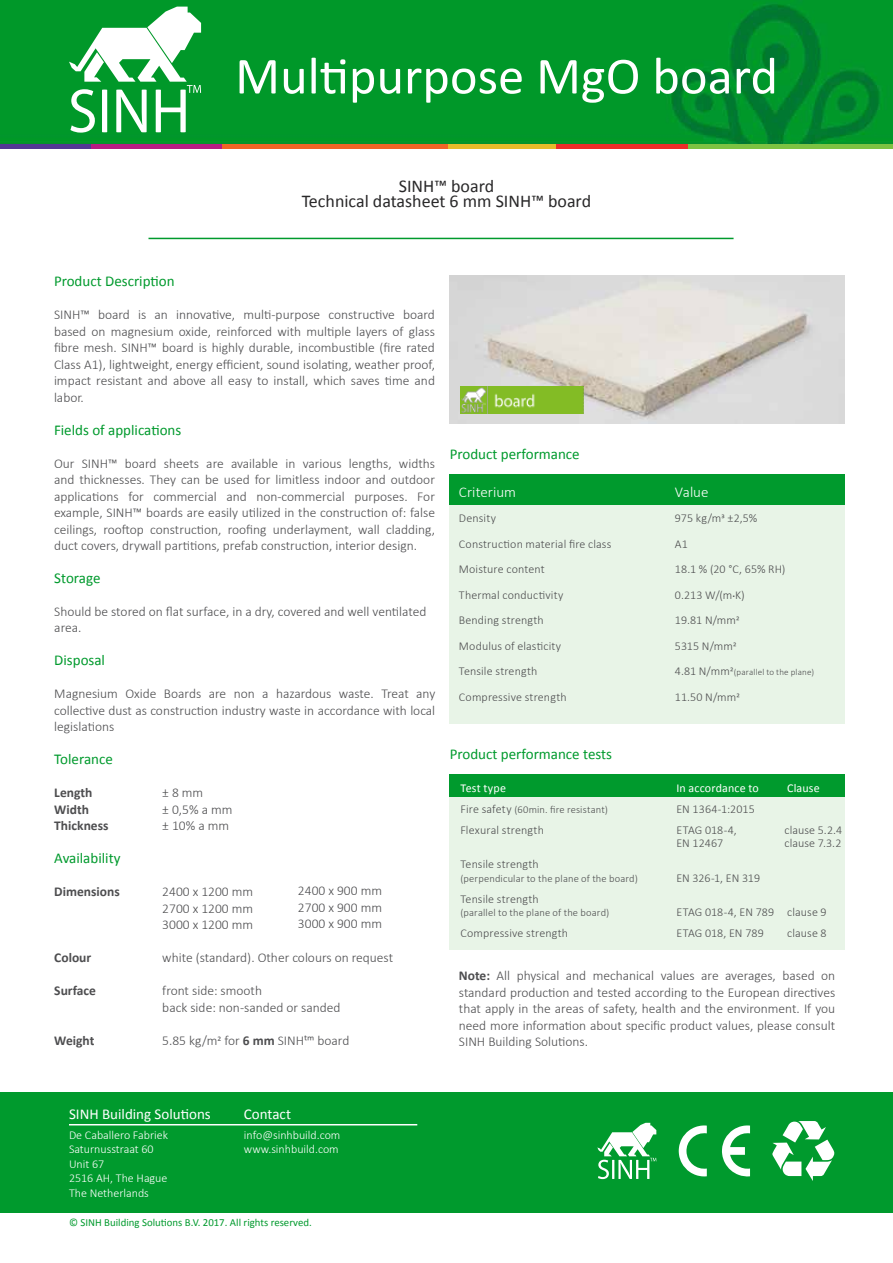
<style>
.page{position:relative;width:893px;height:1263px;background:#fff}
.page>*{position:absolute;margin:0;border:0;box-sizing:border-box;transform-origin:0 0}
.t1{font:52.5px "Calibri";color:#fff}
.t2{font:18px/15px "Calibri";color:#292829;text-align:center}
.t3{font:15px "Calibri";color:#009a2d}
.t4{font:15px "Calibri";color:#fff}
.t5{font:300 15px "Calibri";color:#fff}
.t6{font:300 13.5px/16.5px "Calibri";color:#4d4d4f;text-align:justify}
.t7{font:700 13.5px "Calibri";color:#4d4d4f}
.t8{font:13.5px "Calibri";color:#4d4d4f}
.t9{font:300 12px "Calibri";letter-spacing:.01em;color:#4d4d4f}
.t10{font:300 12px/14.4px "Calibri";color:#fff}
.t11{font:12px "Calibri";letter-spacing:.015em;color:#fff}
.t12{font:10.8px "Calibri";color:#009a2d}
.t13{font:300 10.5px "Calibri";letter-spacing:.015em;color:#4d4d4f}
.t14{font:300 9px "Calibri";letter-spacing:.02em;color:#4d4d4f}
.s1{font-weight:700}
.s2{font-size:12px}
</style>
<div class="page">
<img style="left:0;top:0;width:893px;height:144px">
<hr style="left:148px;top:238px;width:586px;height:1px;background:#009a2d">
<svg style="left:69px;top:7px;width:132px;height:126px"></svg>
<div style="left:0;top:144px;width:107px;height:5px;background:#543795"></div>
<div style="left:686px;top:144px;width:207px;height:5px;background:#7dc242"></div>
<div style="left:91px;top:144px;width:132px;height:5px;background:#b81b83"></div>
<div style="left:407px;top:144px;width:150px;height:5px;background:#e8bb2a"></div>
<div style="left:223px;top:144px;width:225px;height:5px;background:#f26526"></div>
<div style="left:556px;top:144px;width:132px;height:5px;background:#ee2d29"></div>
<div style="left:450px;top:493px;width:395px;height:230px;background:#e8f4e7"></div>
<div style="left:450px;top:474px;width:395px;height:30px;background:#009a2d"></div>
<div style="left:450px;top:786px;width:395px;height:163px;background:#e8f4e7"></div>
<div style="left:450px;top:774px;width:395px;height:23px;background:#009a2d"></div>
<div style="left:0;top:1092px;width:893px;height:121px;background:#009a2d"></div>
<hr style="left:69px;top:1124px;width:348px;height:1px;background:#fff">
<svg style="left:597px;top:1123px;width:59px;height:56px"></svg>
<img style="left:450px;top:275px;width:395px;height:148px">
<img style="left:460px;top:387px;width:123px;height:26px">
<svg style="left:722px;top:1125px;width:28px;height:51px"></svg>
<svg style="left:679px;top:1125px;width:28px;height:51px"></svg>
<svg style="left:772px;top:1121px;width:62px;height:60px"></svg>
<h1 class="t1" style="left:235px;top:43px;width:544px">Multipurpose MgO board</h1>
<h2 class="t2" style="left:302px;top:179px;width:291px">SINH™ board<br>Technical datasheet 6 mm SINH™ board</h2>
<p class="t3" style="left:54px;top:272px;width:122px">Product Description</p>
<p class="t6" style="left:54px;top:306px;width:382px">SINH™ board is an innovative, multi-purpose constructive board based on magnesium oxide, reinforced with multiple layers of glass fibre mesh. SINH™ board is highly durable, incombustible (fire rated Class A1), lightweight, energy efficient, sound isolating, weather proof, impact resistant and above all easy to install, which saves time and labor.</p>
<p class="t3" style="left:54px;top:420px;width:129px">Fields of applications</p>
<p class="t6" style="left:54px;top:455px;width:383px">Our SINH™ board sheets are available in various lengths, widths and thicknesses. They can be used for limitless indoor and outdoor applications for commercial and non-commercial purposes. For example, SINH™ boards are easily utilized in the construction of: false ceilings, rooftop construction, roofing underlayment, wall cladding, duct covers, drywall partitions, prefab construction, interior design.</p>
<p class="t3" style="left:54px;top:568px;width:48px">Storage</p>
<p class="t6" style="left:54px;top:603px;width:374px">Should be stored on flat surface, in a dry, covered and well ventilated area.</p>
<p class="t3" style="left:54px;top:651px;width:52px">Disposal</p>
<p class="t6" style="left:54px;top:685px;width:382px">Magnesium Oxide Boards are non a hazardous waste. Treat any collective dust as construction industry waste in accordance with local legislations</p>
<p class="t3" style="left:54px;top:750px;width:60px">Tolerance</p>
<p class="t7" style="left:54px;top:784px;width:39px">Length</p>
<p class="t6" style="left:162px;top:784px;width:43px">± 8 mm</p>
<p class="t7" style="left:54px;top:801px;width:36px">Width</p>
<p class="t6" style="left:162px;top:801px;width:72px">± 0,5% a mm</p>
<p class="t7" style="left:54px;top:817px;width:56px">Thickness</p>
<p class="t6" style="left:162px;top:817px;width:68px">± 10% a mm</p>
<p class="t3" style="left:54px;top:849px;width:68px">Availability</p>
<p class="t7" style="left:54px;top:883px;width:67px">Dimensions</p>
<p class="t6" style="left:162px;top:883px;width:92px">2400 x 1200 mm 2700 x 1200 mm 3000 x 1200 mm</p>
<p class="t7" style="left:54px;top:949px;width:39px">Colour</p>
<p class="t6" style="left:162px;top:949px;width:232px">white (standard). Other colours on request</p>
<p class="t7" style="left:54px;top:982px;width:43px">Surface</p>
<p class="t6" style="left:162px;top:982px;width:180px">front side: smooth<br>back side: non-sanded or sanded</p>
<p class="t7" style="left:54px;top:1032px;width:42px">Weight</p>
<p class="t6" style="left:162px;top:1032px;width:189px">5.85 kg/m2 for <span class="s1">6 mm</span> SINHtm board</p>
<p class="t6" style="left:298px;top:882px;width:86px">2400 x 900 mm 2700 x 900 mm 3000 x 900 mm</p>
<p class="t3" style="left:450px;top:445px;width:132px">Product performance</p>
<p class="t5" style="left:459px;top:483px;width:59px">Criterium</p>
<p class="t5" style="left:675px;top:483px;width:35px">Value</p>
<p class="t9" style="left:459px;top:511px;width:39px">Density</p>
<p class="t9" style="left:675px;top:511px;width:84px">975 kg/m3 ±2,5%</p>
<p class="t9" style="left:459px;top:536px;width:154px">Construction material fire class</p>
<p class="t9" style="left:675px;top:536px;width:15px">A1</p>
<p class="t9" style="left:459px;top:562px;width:87px">Moisture content</p>
<p class="t9" style="left:675px;top:562px;width:112px">18.1 % (20 °C, 65% RH)</p>
<p class="t9" style="left:459px;top:587px;width:106px">Thermal conductivity</p>
<p class="t9" style="left:675px;top:587px;width:71px">0.213 W/(m K)</p>
<p class="t9" style="left:459px;top:613px;width:86px">Bending strength</p>
<p class="t9" style="left:675px;top:613px;width:66px">19.81 N/mm2</p>
<p class="t9" style="left:459px;top:638px;width:104px">Modulus of elasticity</p>
<p class="t9" style="left:675px;top:638px;width:63px">5315 N/mm2</p>
<p class="t9" style="left:459px;top:664px;width:80px">Tensile strength</p>
<p class="t14" style="left:675px;top:667px;width:141px"><span class="s2">4.81 N/mm2</span>(parallel to the plane)</p>
<p class="t9" style="left:459px;top:689px;width:109px">Compressive strength</p>
<p class="t9" style="left:675px;top:689px;width:66px">11.50 N/mm2</p>
<p class="t8" style="left:732px;top:584px;width:5px">.</p>
<p class="t3" style="left:450px;top:745px;width:164px">Product performance tests</p>
<p class="t11" style="left:460px;top:780px;width:47px">Test type</p>
<p class="t11" style="left:676px;top:780px;width:84px">In accordance to</p>
<p class="t11" style="left:787px;top:780px;width:34px">Clause</p>
<p class="t13" style="left:460px;top:803px;width:149px"><span class="s2">Fire safety</span> (60min. fire resistant)</p>
<p class="t9" style="left:676px;top:801px;width:80px">EN 1364-1:2015</p>
<p class="t9" style="left:460px;top:822px;width:85px">Flexural strength</p>
<p class="t9" style="left:676px;top:822px;width:62px">ETAG 018-4,</p>
<p class="t9" style="left:784px;top:822px;width:59px">clause 5.2.4</p>
<p class="t9" style="left:676px;top:836px;width:48px">EN 12467</p>
<p class="t9" style="left:784px;top:836px;width:59px">clause 7.3.2</p>
<p class="t9" style="left:460px;top:857px;width:80px">Tensile strength</p>
<p class="t13" style="left:460px;top:872px;width:179px">(perpendicular to the plane of the board)</p>
<p class="t9" style="left:676px;top:870px;width:85px">EN 326-1, EN 319</p>
<p class="t9" style="left:460px;top:891px;width:80px">Tensile strength</p>
<p class="t13" style="left:460px;top:906px;width:150px">(parallel to the plane of the board)</p>
<p class="t9" style="left:676px;top:905px;width:152px">ETAG 018-4, EN 789 clause 9</p>
<p class="t9" style="left:460px;top:926px;width:109px">Compressive strength</p>
<p class="t9" style="left:676px;top:926px;width:89px">ETAG 018, EN 789</p>
<p class="t9" style="left:787px;top:926px;width:41px">clause 8</p>
<p class="t6" style="left:459px;top:967px;width:378px"><span class="s1">Note:</span> All physical and mechanical values are averages, based on standard production and tested according to the European directives that apply in the areas of safety, health and the environment. If you need more information about specific product values, please consult SINH Building Solutions.</p>
<p class="t4" style="left:69px;top:1104px;width:143px">SINH Building Solutions</p>
<p class="t4" style="left:244px;top:1104px;width:49px">Contact</p>
<p class="t10" style="left:69px;top:1128px;width:101px">De Caballero Fabriek<br>Saturnusstraat 60<br>Unit 67<br>2516 AH, The Hague<br>The Netherlands</p>
<p class="t10" style="left:244px;top:1128px;width:98px">info@sinhbuild.com www.sinhbuild.com</p>
<p class="t12" style="left:69px;top:1216px;width:244px">© SINH Building Solutions B.V. 2017. All rights reserved.</p>
</div>
